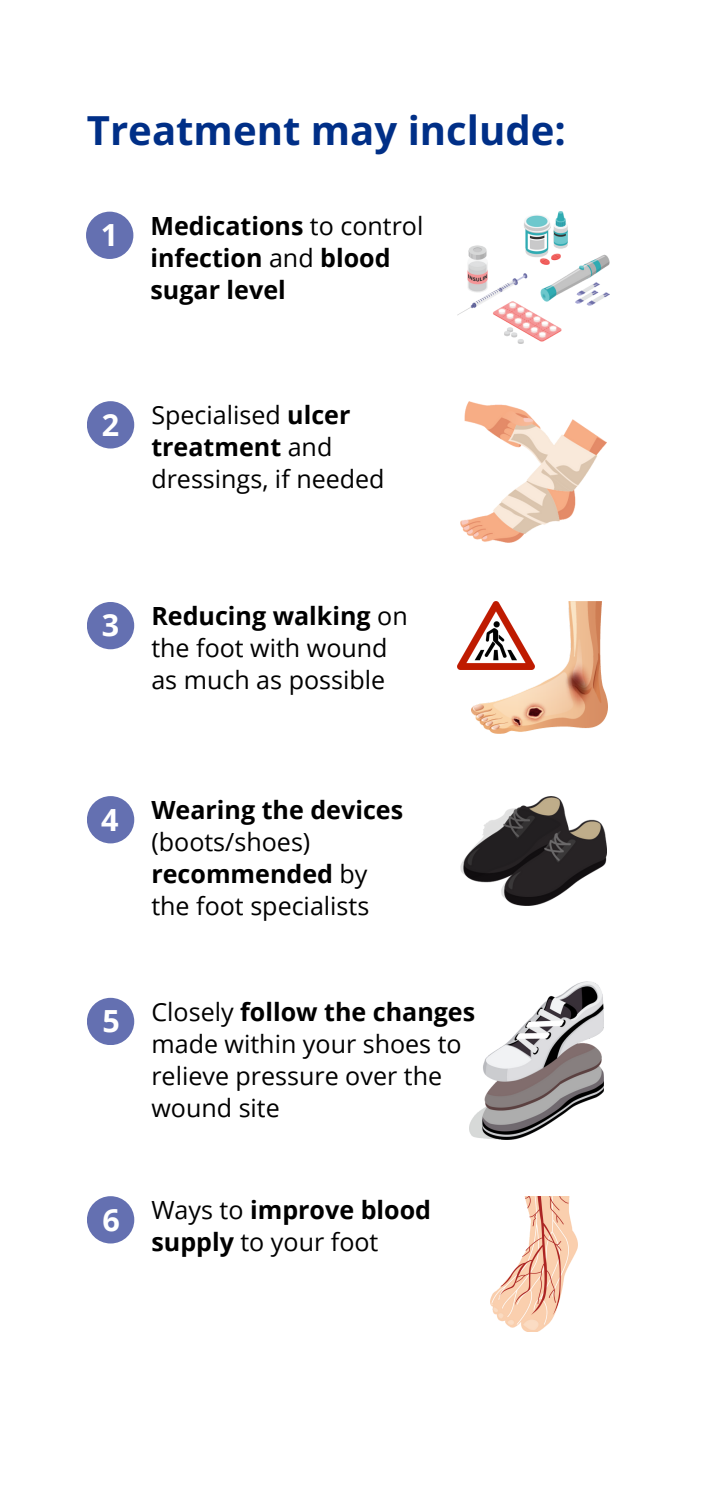
<style>
.page{position:relative;width:702px;height:1489px;background:#fff}
.page>*{position:absolute;margin:0;border:0;box-sizing:border-box;transform-origin:0 0}
.t1{font:700 40px "Open Sans";color:#002f87}
.t2{font:700 30.5px "Open Sans";color:#fff}
.t3{font:25px/32px "Open Sans";color:#000}
.t4{font:700 25px/32px "Open Sans";color:#000}
.s1{font-weight:400}
.s2{font-weight:700}
</style>
<div class="page">
<div style="left:86px;top:212px;width:47px;height:47px;background:#6470b1;border-radius:50%"></div>
<img style="left:457px;top:212px;width:152px;height:131px">
<div style="left:87px;top:401px;width:47px;height:47px;background:#6470b1;border-radius:50%"></div>
<img style="left:460px;top:401px;width:146px;height:141px">
<div style="left:87px;top:1196px;width:47px;height:47px;background:#6470b1;border-radius:50%"></div>
<img style="left:490px;top:1196px;width:87px;height:135px">
<div style="left:87px;top:602px;width:47px;height:47px;background:#6470b1;border-radius:50%"></div>
<img style="left:471px;top:602px;width:136px;height:131px">
<img style="left:457px;top:602px;width:77px;height:68px">
<img style="left:469px;top:982px;width:134px;height:158px">
<div style="left:87px;top:998px;width:47px;height:47px;background:#6470b1;border-radius:50%"></div>
<img style="left:460px;top:796px;width:146px;height:109px">
<div style="left:87px;top:796px;width:47px;height:47px;background:#6470b1;border-radius:50%"></div>
<p class="t1" style="left:87px;top:102px;width:480px">Treatment may include:</p>
<p class="t2" style="left:101px;top:213px;width:19px">1</p>
<p class="t4" style="left:150px;top:209px;width:274px">Medications <span class="s1">to control </span>infection <span class="s1">and</span> blood sugar level</p>
<p class="t2" style="left:102px;top:403px;width:19px">2</p>
<p class="t3" style="left:151px;top:399px;width:234px">Specialised <span class="s2">ulcer treatment</span> and dressings, if needed</p>
<p class="t2" style="left:102px;top:604px;width:19px">3</p>
<p class="t3" style="left:151px;top:599px;width:258px"><span class="s2">Reducing walking</span> on the foot with wound</p>
<p class="t3" style="left:151px;top:663px;width:235px">as much as possible</p>
<p class="t2" style="left:101px;top:798px;width:19px">4</p>
<p class="t4" style="left:151px;top:793px;width:253px">Wearing the devices <span class="s1">(boots/shoes) </span>recommended <span class="s1">by</span></p>
<p class="t3" style="left:151px;top:889px;width:219px">the foot specialists</p>
<p class="t2" style="left:102px;top:999px;width:19px">5</p>
<p class="t3" style="left:151px;top:995px;width:325px">Closely <span class="s2">follow the changes </span>made within your shoes to relieve pressure over the wound site</p>
<p class="t2" style="left:102px;top:1198px;width:19px">6</p>
<p class="t4" style="left:151px;top:1193px;width:281px"><span class="s1">Ways to</span> improve blood supply <span class="s1">to your foot</span></p>
</div>
